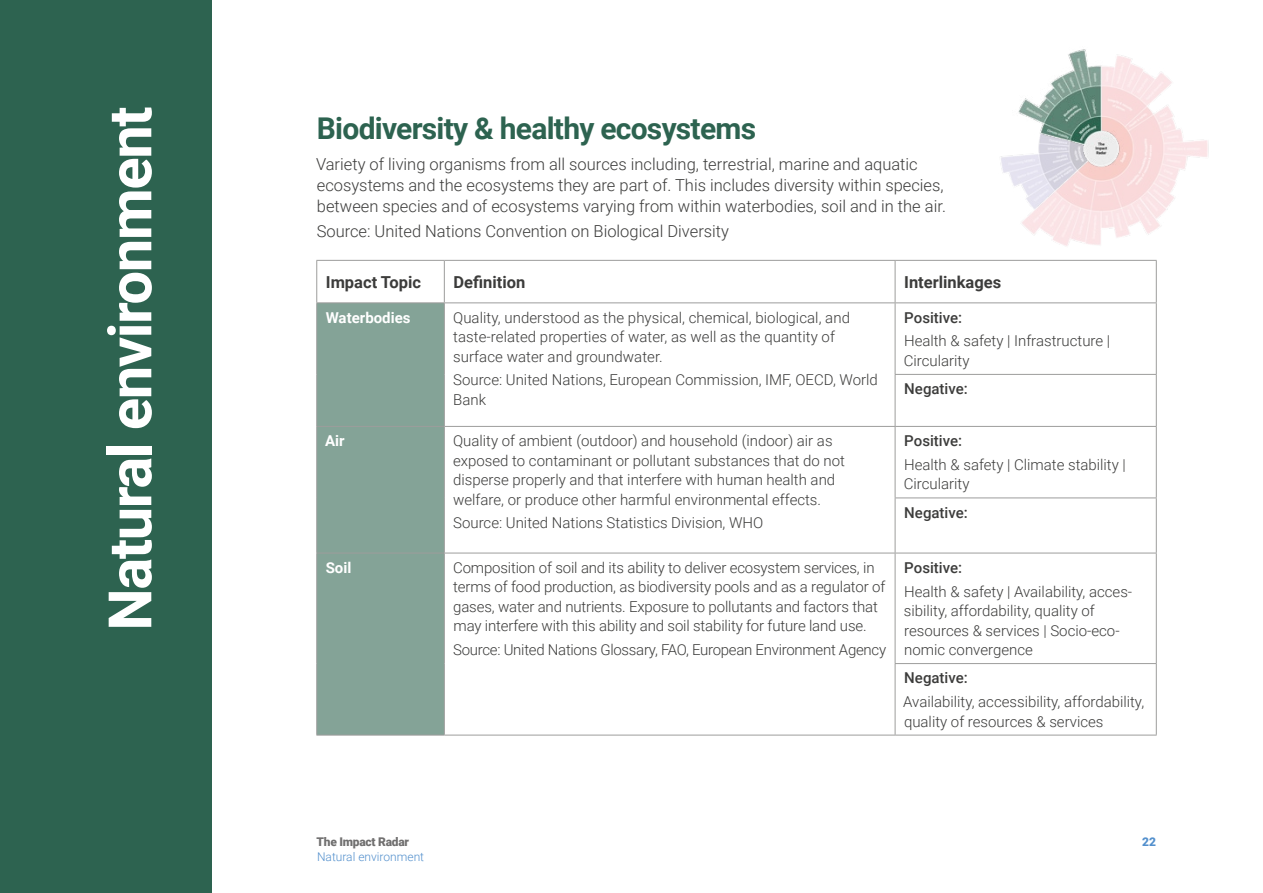
<style>
.page{position:relative;width:1263px;height:893px;background:#fff}
.page>*{position:absolute;margin:0;border:0;box-sizing:border-box;transform-origin:0 0}
.t1{font:700 60px "Roboto";letter-spacing:-.025em;color:#fff}
.t2{font:700 30px "Roboto";letter-spacing:-.025em;color:#2d6350}
.t3{font:300 16.5px/21px "Roboto";color:#3c3c3b}
.t4{font:700 16.5px "Roboto";color:#3c3c3b}
.t5{font:300 15px/19.5px "Roboto";color:#3c3c3b}
.t6{font:300 15px "Roboto";letter-spacing:-.02em;color:#3c3c3b}
.t7{font:500 15px "Roboto";color:#3c3c3b}
.t8{font:700 15px "Roboto";color:#fff}
.t9{font:300 12px "Roboto";color:#5390cd}
.t10{font:900 12px "Roboto";letter-spacing:-.02em;color:#706f6f}
.t11{font:900 12px "Roboto";color:#5390cd}
</style>
<div class="page">
<div style="left:317px;top:303px;width:127px;height:432px;background:#84a397"></div>
<hr style="left:895px;top:374px;width:262px;height:1px;background:#9d9d9c">
<hr style="left:895px;top:426px;width:262px;height:1px;background:#9d9d9c">
<hr style="left:895px;top:498px;width:262px;height:1px;background:#9d9d9c">
<hr style="left:895px;top:553px;width:262px;height:1px;background:#9d9d9c">
<hr style="left:895px;top:663px;width:262px;height:1px;background:#9d9d9c">
<hr style="left:895px;top:735px;width:262px;height:1px;background:#9d9d9c">
<hr style="left:1156px;top:303px;width:1px;height:71px;background:#9d9d9c">
<hr style="left:1156px;top:375px;width:1px;height:51px;background:#9d9d9c">
<hr style="left:1156px;top:427px;width:1px;height:71px;background:#9d9d9c">
<hr style="left:1156px;top:498px;width:1px;height:55px;background:#9d9d9c">
<hr style="left:1156px;top:553px;width:1px;height:110px;background:#9d9d9c">
<hr style="left:1156px;top:664px;width:1px;height:71px;background:#9d9d9c">
<hr style="left:895px;top:303px;width:1px;height:71px;background:#9d9d9c">
<hr style="left:895px;top:375px;width:1px;height:51px;background:#9d9d9c">
<hr style="left:316px;top:303px;width:1px;height:71px;background:#9d9d9c">
<hr style="left:444px;top:303px;width:1px;height:71px;background:#9d9d9c">
<hr style="left:316px;top:374px;width:1px;height:52px;background:#9d9d9c">
<hr style="left:444px;top:374px;width:1px;height:52px;background:#9d9d9c">
<hr style="left:444px;top:426px;width:451px;height:1px;background:#9d9d9c">
<hr style="left:895px;top:427px;width:1px;height:71px;background:#9d9d9c">
<hr style="left:895px;top:498px;width:1px;height:55px;background:#9d9d9c">
<hr style="left:316px;top:426px;width:128px;height:1px;background:#9d9d9c">
<hr style="left:316px;top:427px;width:1px;height:71px;background:#9d9d9c">
<hr style="left:444px;top:427px;width:1px;height:71px;background:#9d9d9c">
<hr style="left:316px;top:498px;width:1px;height:55px;background:#9d9d9c">
<hr style="left:444px;top:498px;width:1px;height:55px;background:#9d9d9c">
<hr style="left:444px;top:553px;width:451px;height:1px;background:#9d9d9c">
<hr style="left:895px;top:553px;width:1px;height:110px;background:#9d9d9c">
<hr style="left:895px;top:664px;width:1px;height:71px;background:#9d9d9c">
<hr style="left:316px;top:553px;width:128px;height:1px;background:#9d9d9c">
<hr style="left:316px;top:553px;width:1px;height:111px;background:#9d9d9c">
<hr style="left:444px;top:553px;width:1px;height:111px;background:#9d9d9c">
<hr style="left:316px;top:664px;width:1px;height:71px;background:#9d9d9c">
<hr style="left:444px;top:664px;width:1px;height:71px;background:#9d9d9c">
<hr style="left:444px;top:735px;width:451px;height:1px;background:#9d9d9c">
<hr style="left:316px;top:735px;width:128px;height:1px;background:#9d9d9c">
<hr style="left:316px;top:260px;width:128px;height:1px;background:#9d9d9c">
<hr style="left:316px;top:261px;width:1px;height:41px;background:#9d9d9c">
<hr style="left:444px;top:260px;width:451px;height:1px;background:#9d9d9c">
<hr style="left:444px;top:261px;width:1px;height:41px;background:#9d9d9c">
<hr style="left:895px;top:260px;width:262px;height:1px;background:#9d9d9c">
<hr style="left:895px;top:261px;width:1px;height:41px;background:#9d9d9c">
<hr style="left:1156px;top:261px;width:1px;height:41px;background:#9d9d9c">
<hr style="left:316px;top:302px;width:128px;height:1px;background:#9d9d9c">
<hr style="left:444px;top:302px;width:451px;height:1px;background:#9d9d9c">
<hr style="left:895px;top:302px;width:262px;height:1px;background:#9d9d9c">
<div style="left:0;top:0;width:211px;height:893px;background:#2d6350"></div>
<img style="left:1000px;top:49px;width:209px;height:197px">
<h1 class="t1" style="left:88px;top:631px;width:526px;rotate:-90deg">Natural environment</h1>
<h2 class="t2" style="left:317px;top:107px;width:441px">Biodiversity &amp; healthy ecosystems</h2>
<p class="t3" style="left:316px;top:153px;width:631px">Variety of living organisms from all sources including, terrestrial, marine and aquatic ecosystems and the ecosystems they are part of. This includes diversity within species, between species and of ecosystems varying from within waterbodies, soil and in the air.</p>
<p class="t3" style="left:317px;top:220px;width:414px">Source: United Nations Convention on Biological Diversity</p>
<p class="t4" style="left:326px;top:270px;width:97px">Impact Topic</p>
<p class="t4" style="left:454px;top:270px;width:73px">Definition</p>
<p class="t4" style="left:904px;top:270px;width:99px">Interlinkages</p>
<p class="t8" style="left:326px;top:307px;width:86px">Waterbodies</p>
<p class="t5" style="left:453px;top:307px;width:398px">Quality, understood as the physical, chemical, biological, and taste-related properties of water, as well as the quantity of surface water and groundwater.</p>
<p class="t5" style="left:453px;top:370px;width:426px">Source: United Nations, European Commission, IMF, OECD, World<br>Bank</p>
<p class="t7" style="left:904px;top:307px;width:59px">Positive:</p>
<p class="t5" style="left:904px;top:331px;width:208px">Health &amp; safety | Infrastructure |<br>Circularity</p>
<p class="t7" style="left:904px;top:378px;width:65px">Negative:</p>
<p class="t8" style="left:325px;top:430px;width:21px">Air</p>
<p class="t5" style="left:453px;top:430px;width:393px">Quality of ambient (outdoor) and household (indoor) air as exposed to contaminant or pollutant substances that do not disperse properly and that interfere with human health and welfare, or produce other harmful environmental effects.</p>
<p class="t5" style="left:453px;top:513px;width:312px">Source: United Nations Statistics Division, WHO</p>
<p class="t8" style="left:326px;top:557px;width:27px">Soil</p>
<p class="t5" style="left:453px;top:557px;width:434px">Composition of soil and its ability to deliver ecosystem services, in terms of food production, as biodiversity pools and as a regulator of gases, water and nutrients. Exposure to pollutants and factors that may interfere with this ability and soil stability for future land use.</p>
<p class="t6" style="left:453px;top:639px;width:434px">Source: United Nations Glossary, FAO, European Environment Agency</p>
<p class="t7" style="left:904px;top:430px;width:59px">Positive:</p>
<p class="t5" style="left:904px;top:454px;width:224px">Health &amp; safety | Climate stability |<br>Circularity</p>
<p class="t7" style="left:904px;top:502px;width:65px">Negative:</p>
<p class="t7" style="left:904px;top:557px;width:59px">Positive:</p>
<p class="t5" style="left:904px;top:581px;width:230px">Health &amp; safety | Availability, acces&shy;sibility, affordability, quality of resources &amp; services | Socio-eco&shy;nomic convergence</p>
<p class="t7" style="left:904px;top:667px;width:65px">Negative:</p>
<p class="t5" style="left:903px;top:691px;width:242px">Availability, accessibility, affordability, quality of resources &amp; services</p>
<p class="t10" style="left:316px;top:833px;width:94px">The Impact Radar</p>
<p class="t11" style="left:1142px;top:833px;width:15px">22</p>
<p class="t9" style="left:317px;top:848px;width:108px">Natural environment</p>
</div>
